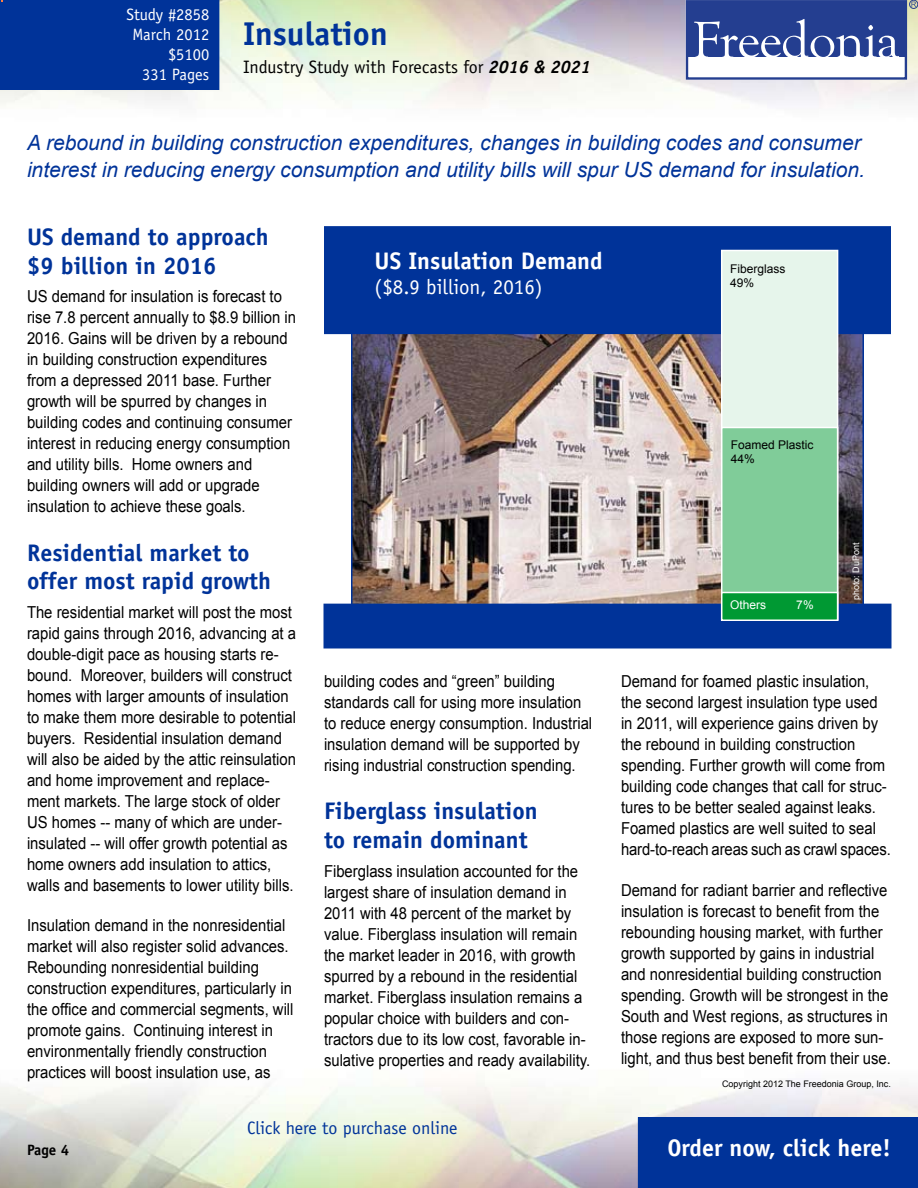
<style>
.page{position:relative;width:918px;height:1188px;background:#fff}
.page>*{position:absolute;margin:0;border:0;box-sizing:border-box;transform-origin:0 0}
.t1{font:700 33px "Officina Sans";color:#039}
.t2{font:700 24px/28.8px "Officina Sans";color:#039}
.t3{font:700 24px "Officina Sans";color:#fff}
.t4{font:italic 21px/27px "Arial";color:#039}
.t5{font:21px "Officina Sans";color:#fff}
.t6{font:18px "Officina Sans";color:#000}
.t7{font:18px "Officina Sans";color:#039}
.t8{font:16.5px/21px "Arial";color:#000;scale:.9 1}
.t9{font:16.5px/19.8px "Officina Sans";color:#fff;text-align:right}
.t10{font:700 15px "Officina Sans";color:#000}
.t11{font:12px/14.2px "Arial";color:#000}
.t12{font:12px "Arial";color:#fff}
.t13{font:9px "Arial";color:#000}
.t14{font:9px "Arial";color:#fff}
.s1{font-weight:700;font-style:italic}
</style>
<div class="page">
<div style="left:638px;top:1117px;width:280px;height:71px;background:#039"></div>
<div style="left:686px;top:0;width:221px;height:80px;border:2px solid #243e90"></div>
<div style="left:687px;top:1px;width:218px;height:56px;background:#243e90"></div>
<svg style="left:694px;top:19px;width:205px;height:38px"></svg>
<div style="left:909px;top:0;width:9px;height:9px;border:1px solid #243e90;border-radius:50%"></div>
<svg style="left:911px;top:2px;width:5px;height:5px"></svg>
<img style="left:354px;top:334px;width:507px;height:270px">
<div style="left:325px;top:227px;width:565px;height:106px;background:#039"></div>
<div style="left:324px;top:226px;width:567px;height:108px;border:2px solid #039"></div>
<div style="left:0;top:0;width:219px;height:90px;background:#039"></div>
<div style="left:324px;top:604px;width:567px;height:44px;background:#039"></div>
<div style="left:722px;top:250px;width:116px;height:369px;background:#e6f5eb"></div>
<div style="left:721px;top:250px;width:117px;height:370px;border:2px solid #fff"></div>
<div style="left:722px;top:428px;width:116px;height:192px;background:#80cc99"></div>
<div style="left:721px;top:427px;width:117px;height:194px;border:2px solid #fff"></div>
<div style="left:722px;top:592px;width:116px;height:28px;background:#093"></div>
<div style="left:721px;top:592px;width:117px;height:29px;border:2px solid #fff"></div>
<p class="t9" style="left:126px;top:5px;width:84px">Study #2858<br>March 2012 $5100<br>331 Pages</p>
<h1 class="t1" style="left:243px;top:13px;width:146px">Insulation</h1>
<p class="t6" style="left:243px;top:57px;width:349px">Industry Study with Forecasts for <span class="s1">2016 &amp; 2021</span></p>
<p class="t4" style="left:27px;top:130px;width:839px">A rebound in building construction expenditures, changes in building codes and consumer interest in reducing energy consumption and utility bills will spur US demand for insulation.</p>
<h2 class="t2" style="left:27px;top:222px;width:243px">US demand to approach $9 billion in 2016</h2>
<p class="t8" style="left:27px;top:286px;width:300px">US demand for insulation is forecast to rise 7.8 percent annually to $8.9 billion in 2016. Gains will be driven by a rebound in building construction expenditures from a depressed 2011 base. Further growth will be spurred by changes in building codes and continuing consumer interest in reducing energy consumption and utility bills. Home owners and building owners will add or upgrade insulation to achieve these goals.</p>
<h2 class="t2" style="left:27px;top:538px;width:246px">Residential market to offer most rapid growth</h2>
<p class="t8" style="left:27px;top:602px;width:301px">The residential market will post the most rapid gains through 2016, advancing at a double-digit pace as housing starts re&shy;bound. Moreover, builders will construct homes with larger amounts of insulation to make them more desirable to potential buyers. Residential insulation demand will also be aided by the attic reinsulation and home improvement and replace&shy;ment markets. The large stock of older US homes -- many of which are under&shy;insulated -- will offer growth potential as home owners add insulation to attics, walls and basements to lower utility bills.</p>
<p class="t8" style="left:27px;top:915px;width:298px">Insulation demand in the nonresidential market will also register solid advances.<br>Rebounding nonresidential building construction expenditures, particularly in the office and commercial segments, will promote gains. Continuing interest in environmentally friendly construction practices will boost insulation use, as</p>
<h2 class="t3" style="left:375px;top:245px;width:229px">US Insulation Demand</h2>
<p class="t5" style="left:375px;top:274px;width:169px">($8.9 billion, 2016)</p>
<p class="t11" style="left:730px;top:262px;width:57px">Fiberglass<br>49%</p>
<p class="t11" style="left:731px;top:437px;width:84px">Foamed Plastic<br>44%</p>
<p class="t8" style="left:324px;top:671px;width:300px">building codes and “green” building standards call for using more insulation to reduce energy consumption. Industrial insulation demand will be supported by rising industrial construction spending.</p>
<h2 class="t2" style="left:324px;top:796px;width:215px">Fiberglass insulation to remain dominant</h2>
<p class="t8" style="left:324px;top:860px;width:297px">Fiberglass insulation accounted for the largest share of insulation demand in 2011 with 48 percent of the market by value. Fiberglass insulation will remain the market leader in 2016, with growth spurred by a rebound in the residential market. Fiberglass insulation remains a popular choice with builders and con&shy;tractors due to its low cost, favorable in&shy;sulative properties and ready availability.</p>
<p class="t12" style="left:730px;top:597px;width:38px">Others</p>
<p class="t12" style="left:796px;top:597px;width:19px">7%</p>
<p class="t14" style="left:850px;top:600px;width:59px;rotate:-90deg">photo: DuPont</p>
<p class="t8" style="left:621px;top:671px;width:301px">Demand for foamed plastic insulation, the second largest insulation type used in 2011, will experience gains driven by the rebound in building construction spending. Further growth will come from building code changes that call for struc&shy;tures to be better sealed against leaks.<br>Foamed plastics are well suited to seal hard-to-reach areas such as crawl spaces.</p>
<p class="t8" style="left:621px;top:879px;width:302px">Demand for radiant barrier and reflective insulation is forecast to benefit from the rebounding housing market, with further growth supported by gains in industrial and nonresidential building construction spending. Growth will be strongest in the South and West regions, as structures in those regions are exposed to more sun&shy;light, and thus best benefit from their use.</p>
<p class="t13" style="left:722px;top:1077px;width:170px">Copyright 2012 The Freedonia Group, Inc.</p>
<p class="t7" style="left:247px;top:1117px;width:212px">Click here to purchase online</p>
<p class="t10" style="left:27px;top:1140px;width:31px">Page</p>
<h2 class="t3" style="left:667px;top:1133px;width:225px">Order now, click here!</h2>
</div>
